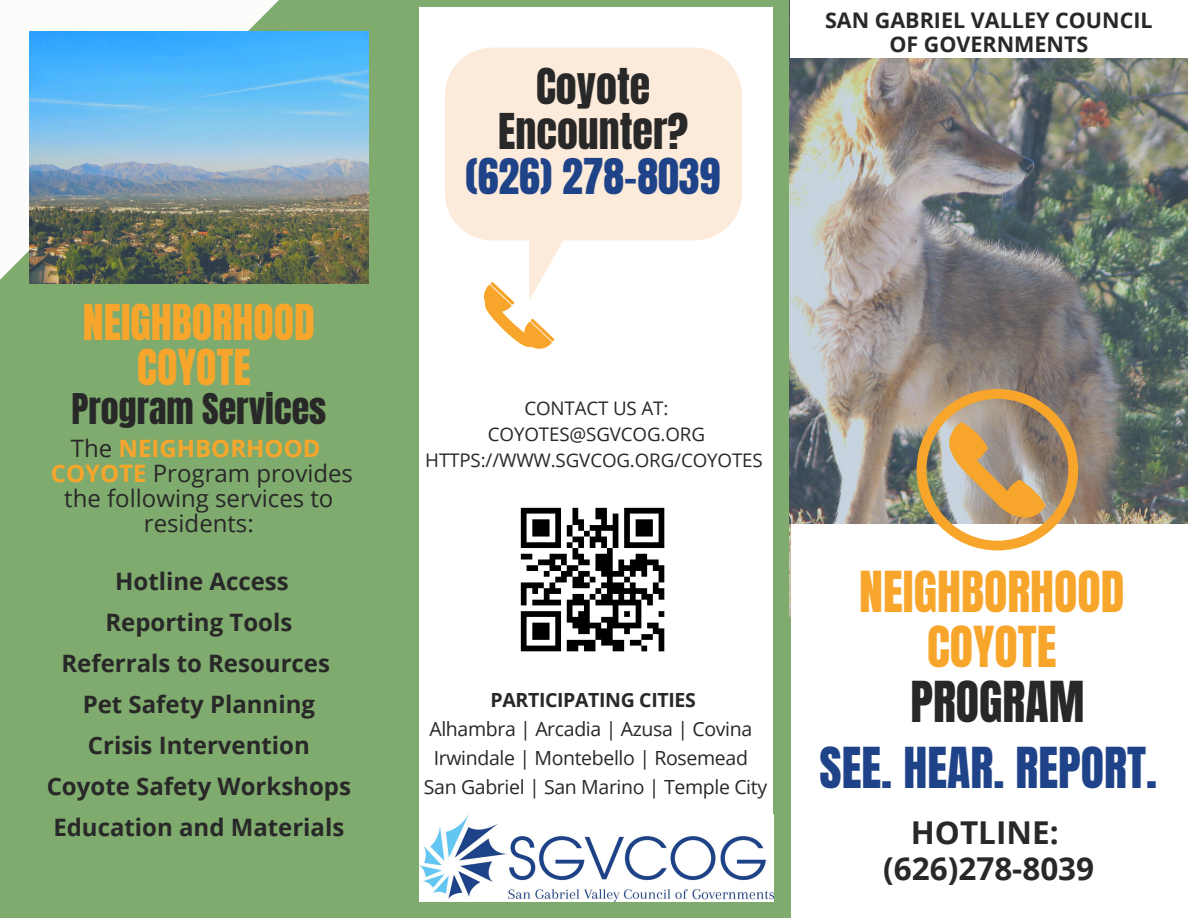
<style>
.page{position:relative;width:1188px;height:918px;background:#80ab6e}
.page>*{position:absolute;margin:0;border:0;box-sizing:border-box;transform-origin:0 0}
.t1{font:48px "Anton";color:#f8a62b}
.t2{font:48px "Anton";color:#1f4388}
.t3{font:48px "Anton";color:#282828}
.t4{font:42px/44.7px "Anton";color:#f8a62b;text-align:center}
.t5{font:42px/45px "Anton";color:#282828;text-align:center}
.t6{font:42px "Anton";color:#1f4388}
.t7{font:36px "Anton";color:#282828}
.t8{font:700 31.5px "Open Sans";color:#282828}
.t9{font:700 24px "Open Sans";color:#282828}
.t10{font:24px/25px "Open Sans";color:#282828;text-align:center}
.t11{font:700 21.45px/24.8px "Open Sans";color:#282828;text-align:center}
.t12{font:19.5px/29px "Open Sans";letter-spacing:-.015em;color:#282828}
.t13{font:700 19.5px "Open Sans";letter-spacing:-.02em;color:#282828}
.t14{font:18.75px "Open Sans";letter-spacing:-.005em;color:#282828}
.s1{font-weight:700;color:#f8a62b}
</style>
<div class="page">
<div style="left:420px;top:7px;width:353px;height:895px;background:#fff"></div>
<img style="left:790px;top:58px;width:398px;height:558px">
<div style="left:791px;top:524px;width:397px;height:394px;background:#fff"></div>
<svg style="left:0;top:0;width:307px;height:284px;background:#ebf2eb"></svg>
<img style="left:30px;top:32px;width:338px;height:252px">
<svg style="left:917px;top:389px;width:161px;height:161px;background:#c2a57c"></svg>
<svg style="left:445px;top:48px;width:297px;height:234px;fill:#fceada"></svg>
<svg style="left:483px;top:282px;width:71px;height:67px"></svg>
<div style="left:790px;top:0;width:398px;height:58px;background:#fff"></div>
<img style="left:520px;top:507px;width:145px;height:145px">
<img style="left:420px;top:814px;width:353px;height:88px">
<p class="t4" style="left:83px;top:301px;width:234px">NEIGHBORHOOD<br>COYOTE</p>
<p class="t7" style="left:71px;top:383px;width:256px">Program Services</p>
<p class="t10" style="left:51px;top:435px;width:304px">The <span class="s1">NEIGHBORHOOD<br>COYOTE</span> Program provides the following services to residents:</p>
<p class="t9" style="left:115px;top:564px;width:175px">Hotline Access</p>
<p class="t9" style="left:105px;top:605px;width:189px">Reporting Tools</p>
<p class="t9" style="left:61px;top:646px;width:270px">Referrals to Resources</p>
<p class="t9" style="left:83px;top:687px;width:234px">Pet Safety Planning</p>
<p class="t9" style="left:88px;top:728px;width:223px">Crisis Intervention</p>
<p class="t9" style="left:47px;top:769px;width:306px">Coyote Safety Workshops</p>
<p class="t9" style="left:53px;top:810px;width:293px">Education and Materials</p>
<p class="t5" style="left:498px;top:65px;width:192px">Coyote<br>Encounter?</p>
<p class="t6" style="left:466px;top:146px;width:257px">(626) 278-8039</p>
<p class="t11" style="left:825px;top:7px;width:329px">SAN GABRIEL VALLEY COUNCIL<br>OF GOVERNMENTS</p>
<p class="t14" style="left:524px;top:395px;width:146px">CONTACT US AT:</p>
<p class="t14" style="left:488px;top:421px;width:219px">COYOTES@SGVCOG.ORG</p>
<p class="t14" style="left:425px;top:447px;width:339px">HTTPS://WWW.SGVCOG.ORG/COYOTES</p>
<p class="t13" style="left:491px;top:686px;width:207px">PARTICIPATING CITIES</p>
<p class="t12" style="left:429px;top:714px;width:324px">Alhambra | Arcadia | Azusa | Covina<br>Irwindale | Montebello | Rosemead</p>
<p class="t12" style="left:424px;top:772px;width:345px">San Gabriel | San Marino | Temple City</p>
<p class="t1" style="left:859px;top:557px;width:267px">NEIGHBORHOOD</p>
<p class="t1" style="left:927px;top:612px;width:131px">COYOTE</p>
<p class="t3" style="left:910px;top:667px;width:176px">PROGRAM</p>
<p class="t2" style="left:820px;top:733px;width:339px">SEE. HEAR. REPORT.</p>
<p class="t8" style="left:911px;top:810px;width:149px">HOTLINE:</p>
<p class="t8" style="left:883px;top:846px;width:212px">(626)278-8039</p>
</div>
